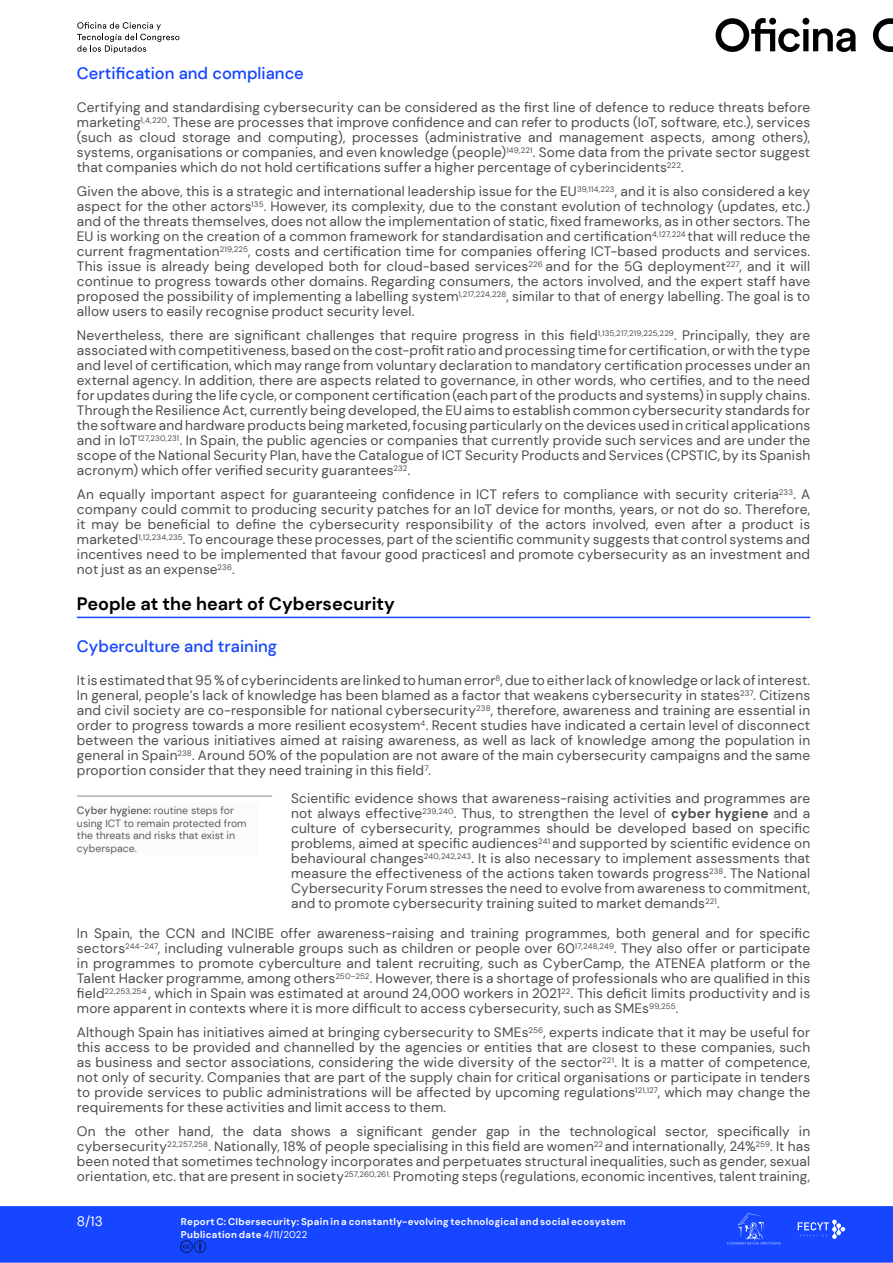
<style>
.page{position:relative;width:893px;height:1263px;background:#fff}
.page>*{position:absolute;margin:0;border:0;box-sizing:border-box;transform-origin:0 0}
.t1{font:700 18px "DM Sans";color:#000}
.t2{font:500 16.5px "DM Sans";color:#1646ff}
.texto_principal{font:13.65px/15px "DM Sans";letter-spacing:.015em;color:#4d4d4d;text-align:justify}
.t3{font:13.65px "DM Sans";color:#fff}
.Glosario{font:10.5px/12.6px "DM Sans";color:#5e5d60}
.t4{font:700 9.75px/13.5px "DM Sans";letter-spacing:.03em;color:#fff}
.s1{font-weight:700}
.s2{font-weight:500}
.s3{font-weight:400}
</style>
<div class="page">
<div style="left:0;top:1206px;width:893px;height:57px;background:#1646ff;border:2px solid #1646ff"></div>
<svg style="left:727px;top:1213px;width:53px;height:31px"></svg>
<svg style="left:798px;top:1219px;width:47px;height:20px"></svg>
<svg style="left:77px;top:22px;width:102px;height:31px"></svg>
<svg style="left:873px;top:18px;width:20px;height:34px"></svg>
<svg style="left:715px;top:18px;width:141px;height:34px"></svg>
<svg style="left:181px;top:1241px;width:25px;height:11px"></svg>
<hr style="left:77px;top:617px;width:733px;height:1px;background:#1646ff">
<div style="left:77px;top:804px;width:180px;height:51px;background:#fbfbfb"></div>
<hr style="left:77px;top:796px;width:195px;height:1px;background:#87888b">
<h4 class="t2" style="left:77px;top:63px;width:229px">Certification and compliance</h4>
<p class="texto_principal" style="left:77px;top:100px;width:735px">Certifying and standardising cybersecurity can be considered as the first line of defence to reduce threats before marketing<sup>1,4,220</sup>. These are processes that improve confidence and can refer to products (IoT, software, etc.), services (such as cloud storage and computing), processes (administrative and management aspects, among others), systems, organisations or companies, and even knowledge (people)<sup>149,221</sup>. Some data from the private sector suggest that companies which do not hold certifications suffer a higher percentage of cyberincidents<sup>222</sup>.</p>
<p class="texto_principal" style="left:77px;top:184px;width:735px">Given the above, this is a strategic and international leadership issue for the EU<sup>39,114,223</sup>, and it is also considered a key aspect for the other actors<sup>135</sup>. However, its complexity, due to the constant evolution of technology (updates, etc.) and of the threats themselves, does not allow the implementation of static, fixed frameworks, as in other sectors. The EU is working on the creation of a common framework for standardisation and certification<sup>4,127,224</sup> that will reduce the current fragmentation<sup>219,225</sup>, costs and certification time for companies offering ICT-based products and services.<br>This issue is already being developed both for cloud-based services<sup>226</sup> and for the 5G deployment<sup>227</sup>, and it will continue to progress towards other domains. Regarding consumers, the actors involved, and the expert staff have proposed the possibility of implementing a labelling system<sup>1,217,224,228</sup>, similar to that of energy labelling. The goal is to allow users to easily recognise product security level.</p>
<p class="texto_principal" style="left:77px;top:328px;width:735px">Nevertheless, there are significant challenges that require progress in this field<sup>1,135,217,219,225,229</sup>. Principally, they are associated with competitiveness, based on the cost-profit ratio and processing time for certification, or with the type and level of certification, which may range from voluntary declaration to mandatory certification processes under an external agency. In addition, there are aspects related to governance, in other words, who certifies, and to the need for updates during the life cycle, or component certification (each part of the products and systems) in supply chains.<br>Through the Resilience Act, currently being developed, the EU aims to establish common cybersecurity standards for the software and hardware products being marketed, focusing particularly on the devices used in critical applications and in IoT<sup>127,230,231</sup>. In Spain, the public agencies or companies that currently provide such services and are under the scope of the National Security Plan, have the Catalogue of ICT Security Products and Services (CPSTIC, by its Spanish acronym) which offer verified security guarantees<sup>232</sup>.</p>
<p class="texto_principal" style="left:77px;top:487px;width:735px">An equally important aspect for guaranteeing confidence in ICT refers to compliance with security criteria<sup>233</sup>. A company could commit to producing security patches for an IoT device for months, years, or not do so. Therefore, it may be beneficial to define the cybersecurity responsibility of the actors involved, even after a product is marketed<sup>1,12,234,235</sup>. To encourage these processes, part of the scientific community suggests that control systems and incentives need to be implemented that favour good practices1 and promote cybersecurity as an investment and not just as an expense<sup>236</sup>.</p>
<h3 class="t1" style="left:77px;top:593px;width:319px">People at the heart of Cybersecurity</h3>
<h4 class="t2" style="left:77px;top:636px;width:202px">Cyberculture and training</h4>
<p class="texto_principal" style="left:77px;top:673px;width:735px">It is estimated that 95 % of cyberincidents are linked to human error<sup>8</sup>, due to either lack of knowledge or lack of interest.<br>In general, people’s lack of knowledge has been blamed as a factor that weakens cybersecurity in states<sup>237</sup>. Citizens and civil society are co-responsible for national cybersecurity<sup>238</sup>, therefore, awareness and training are essential in order to progress towards a more resilient ecosystem<sup>4</sup>. Recent studies have indicated a certain level of disconnect between the various initiatives aimed at raising awareness, as well as lack of knowledge among the population in general in Spain<sup>238</sup>. Around 50% of the population are not aware of the main cybersecurity campaigns and the same proportion consider that they need training in this field<sup>7</sup>.</p>
<p class="texto_principal" style="left:291px;top:791px;width:521px">Scientific evidence shows that awareness-raising activities and programmes are not always effective<sup>239,240</sup>. Thus, to strengthen the level of <span class="s1">cyber hygiene</span> and a culture of cybersecurity, programmes should be developed based on specific problems, aimed at specific audiences<sup>241</sup> and supported by scientific evidence on behavioural changes<sup>240,242,243</sup>. It is also necessary to implement assessments that measure the effectiveness of the actions taken towards progress<sup>238</sup>. The National Cybersecurity Forum stresses the need to evolve from awareness to commitment, and to promote cybersecurity training suited to market demands<sup>221</sup>.</p>
<p class="Glosario" style="left:77px;top:804px;width:171px"><span class="s2">Cyber hygiene:</span> routine steps for using ICT to remain protected from the threats and risks that exist in cyberspace.</p>
<p class="texto_principal" style="left:77px;top:926px;width:735px">In Spain, the CCN and INCIBE offer awareness-raising and training programmes, both general and for specific sectors<sup>244–247</sup>, including vulnerable groups such as children or people over 60<sup>17,248,249</sup>. They also offer or participate in programmes to promote cyberculture and talent recruiting, such as CyberCamp, the ATENEA platform or the Talent Hacker programme, among others<sup>250–252</sup>. However, there is a shortage of professionals who are qualified in this field<sup>22,253,254</sup> , which in Spain was estimated at around 24,000 workers in 2021<sup>22</sup>. This deficit limits productivity and is more apparent in contexts where it is more difficult to access cybersecurity, such as SMEs<sup>99,255</sup>.</p>
<p class="texto_principal" style="left:77px;top:1025px;width:735px">Although Spain has initiatives aimed at bringing cybersecurity to SMEs<sup>256</sup>, experts indicate that it may be useful for this access to be provided and channelled by the agencies or entities that are closest to these companies, such as business and sector associations, considering the wide diversity of the sector<sup>221</sup>. It is a matter of competence, not only of security. Companies that are part of the supply chain for critical organisations or participate in tenders to provide services to public administrations will be affected by upcoming regulations<sup>121,127</sup>, which may change the requirements for these activities and limit access to them.</p>
<p class="texto_principal" style="left:77px;top:1124px;width:735px">On the other hand, the data shows a significant gender gap in the technological sector, specifically in cybersecurity<sup>22,257,258</sup>. Nationally, 18% of people specialising in this field are women<sup>22</sup> and internationally, 24%<sup>259</sup>. It has been noted that sometimes technology incorporates and perpetuates structural inequalities, such as gender, sexual orientation, etc. that are present in society<sup>257,260,261.</sup> Promoting steps (regulations, economic incentives, talent training,</p>
<p class="t3" style="left:77px;top:1212px;width:27px">8/13</p>
<p class="t4" style="left:181px;top:1214px;width:446px">Report C: CIbersecurity: Spain in a constantly-evolving technological and social ecosystem<br>Publication date <span class="s3">4/11/2022</span></p>
</div>
